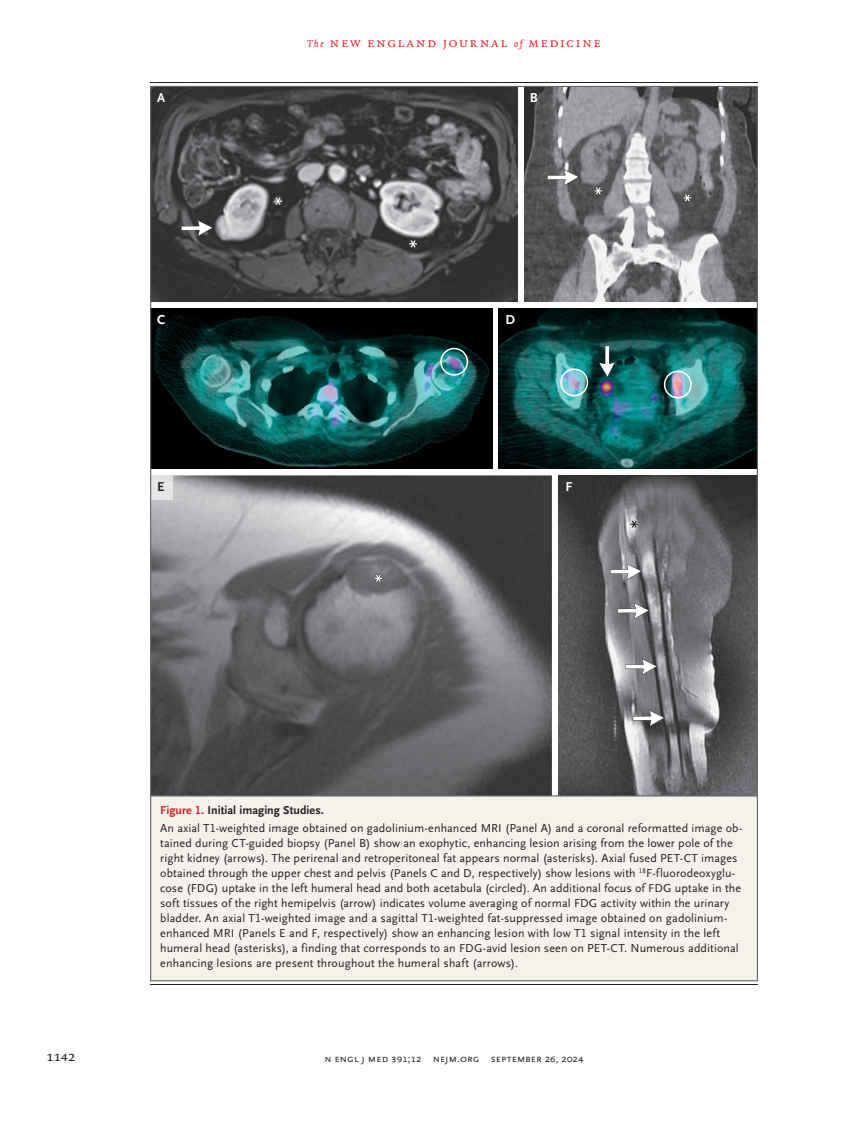
<style>
.page{position:relative;width:851px;height:1134px;background:#fff}
.page>*{position:absolute;margin:0;border:0;box-sizing:border-box;transform-origin:0 0}
.t1{font:14.25px "OTNEJM Quadraat Cap";color:#231f20}
.t2{font:13.5px "OTNEJM Quadraat Cap";letter-spacing:.11em;color:#ee1d23}
.t3{font:700 13.5px "OTNEJM Scala Sans LF";color:#fff}
.t4{font:700 13.5px "OTNEJM Scala Sans LF";color:#231f20}
.t5{font:12px/15px "OTNEJM Scala Sans LF";letter-spacing:.01em;color:#231f20}
.t6{font:10.8px "OTNEJM Scala Sans LF Cap";letter-spacing:.01em;color:#231f20}
.s1{font-family:"OTNEJM Quadraat";font-style:italic;font-size:10.5px}
.s2{font-weight:700;color:#d1232a}
.s3{font-weight:700}
.s4{font-family:"OTNEJM Scala Sans LF Small Cap"}
</style>
<div class="page">
<hr style="left:150px;top:984px;width:608px;height:1px;background:#231f20">
<hr style="left:150px;top:82px;width:608px;height:1px;background:#231f20">
<div style="left:150px;top:797px;width:608px;height:184px;background:#f5f1eb"></div>
<svg style="left:150px;top:86px;width:608px;height:711px;background:#566162"></svg>
<p class="t2" style="left:307px;top:35px;width:295px"><span class="s1">The</span> new england journal <span class="s1">of</span> medicine</p>
<p class="t3" style="left:157px;top:91px;width:10px">A</p>
<p class="t3" style="left:530px;top:90px;width:9px">B</p>
<p class="t3" style="left:157px;top:312px;width:10px">C</p>
<p class="t3" style="left:505px;top:312px;width:11px">D</p>
<p class="t4" style="left:157px;top:479px;width:9px">E</p>
<p class="t3" style="left:565px;top:479px;width:9px">F</p>
<p class="t5" style="left:160px;top:801px;width:583px;line-height:18px"><span class="s2">Figure 1.</span> <span class="s3">Initial imaging Studies.<br></span>An axial T1‑weighted image obtained on gadolinium‑enhanced MRI (Panel A) and a coronal reformatted image ob‑</p>
<p class="t5" style="left:160px;top:836px;width:582px">tained during CT‑guided biopsy (Panel B) show an exophytic, enhancing lesion arising from the lower pole of the right kidney (arrows). The perirenal and retroperitoneal fat appears normal (asterisks). Axial fused PET‑CT images obtained through the upper chest and pelvis (Panels C and D, respectively) show lesions with <sup>18</sup>F‑fluorodeoxyglu‑ cose (FDG) uptake in the left humeral head and both acetabula (circled). An additional focus of FDG uptake in the soft tissues of the right hemipelvis (arrow) indicates volume averaging of normal FDG activity within the urinary bladder. An axial T1‑weighted image and a sagittal T1‑weighted fat‑suppressed image obtained on gadolinium‑ enhanced MRI (Panels E and F, respectively) show an enhancing lesion with low T1 signal intensity in the left humeral head (asterisks), a finding that corresponds to an FDG‑avid lesion seen on PET‑CT. Numerous additional enhancing lesions are present throughout the humeral shaft (arrows).</p>
<p class="t1" style="left:46px;top:1048px;width:30px">1142</p>
<p class="t6" style="left:324px;top:1053px;width:261px">n engl j med 391;12 nejm.org <span class="s4">September 26, 2024</span></p>
</div>
